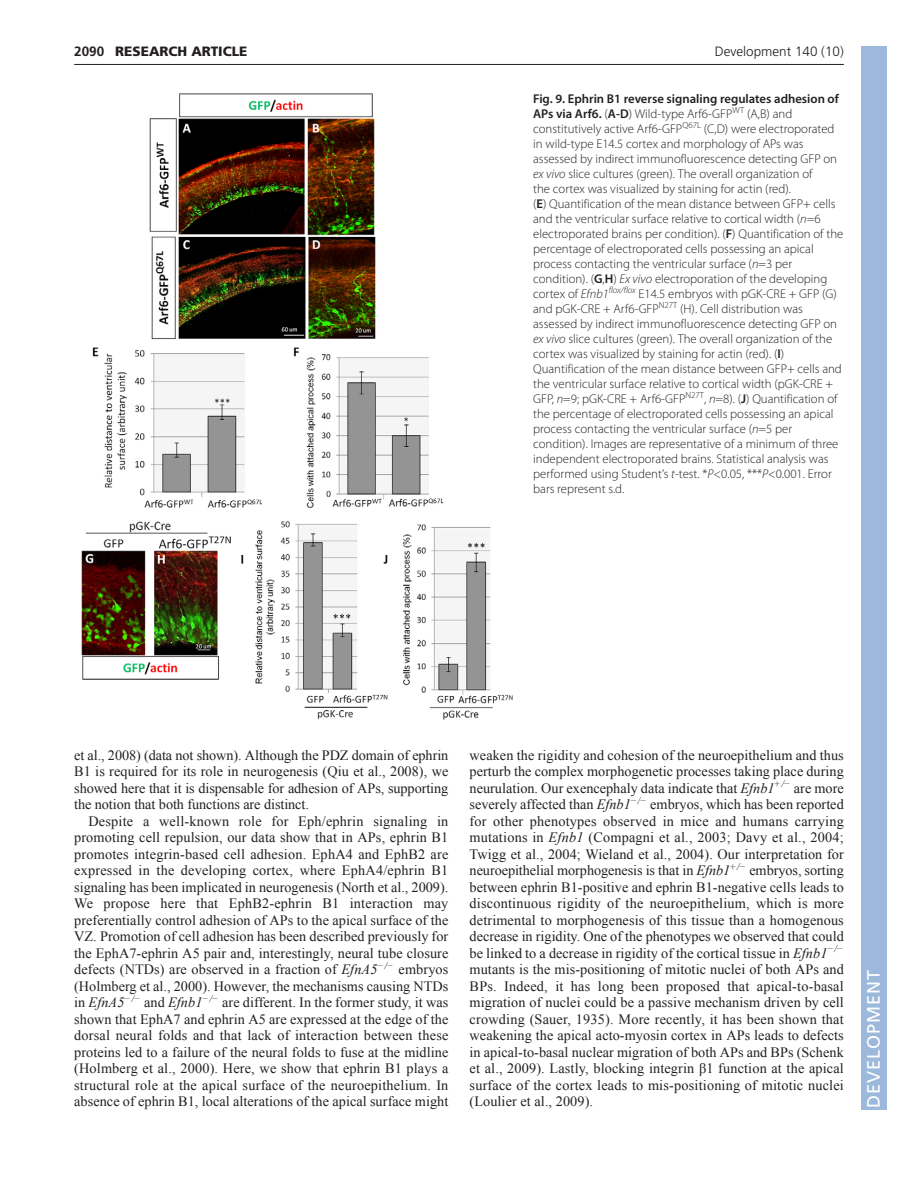
<style>
.page{position:relative;width:918px;height:1188px;background:#fff}
.page>*{position:absolute;margin:0;border:0;box-sizing:border-box;transform-origin:0 0}
.t1{font:18px "Frutiger LT Std";letter-spacing:.055em;color:#fff}
.t2{font:14.25px/16.5px "Times New Roman";letter-spacing:.005em;color:#231f20;text-align:justify}
.t3{font:300 13.5px "Frutiger";color:#231f20}
.t4{font:900 13.5px "Frutiger LT Std";color:#231f20}
.t5{font:700 13.5px "Frutiger LT Std";color:#231f20}
.t6{font:300 12.75px/15px "Myriad Pro";color:#231f20}
.s1{font-weight:600}
.s2{font-style:italic}
</style>
<div class="page">
<hr style="left:74px;top:64px;width:770px;height:1px;background:#231f20">
<img style="left:81px;top:93px;width:432px;height:627px">
<div style="left:861px;top:46px;width:25px;height:1064px;background:#9cb9db"></div>
<p class="t5" style="left:74px;top:46px;width:32px">2090</p>
<p class="t4" style="left:115px;top:46px;width:134px">RESEARCH ARTICLE</p>
<p class="t3" style="left:715px;top:46px;width:131px">Development 140 (10)</p>
<p class="t6" style="left:533px;top:92px;width:312px"><span class="s1">Fig. 9. Ephrin B1 reverse signaling regulates adhesion of APs via Arf6.</span> (<span class="s1">A-D</span>) Wild-type Arf6-GFP<sup>WT</sup> (A,B) and constitutively active Arf6-GFP<sup>Q67L</sup> (C,D) were electroporated in wild-type E14.5 cortex and morphology of APs was assessed by indirect immunofluorescence detecting GFP on <span class="s2">ex vivo</span> slice cultures (green). The overall organization of<br>the cortex was visualized by staining for actin (red).<br>(<span class="s1">E</span>) Quantification of the mean distance between GFP+ cells and the ventricular surface relative to cortical width (<span class="s2">n</span>=6 electroporated brains per condition). (<span class="s1">F</span>) Quantification of the percentage of electroporated cells possessing an apical process contacting the ventricular surface (<span class="s2">n</span>=3 per condition). (<span class="s1">G</span>,<span class="s1">H</span>) <span class="s2">Ex vivo</span> electroporation of the developing cortex of <span class="s2">Efnb1</span><sup>flox/flox</sup> E14.5 embryos with pGK-CRE + GFP (G) and pGK-CRE + Arf6-GFP<sup>N27T</sup> (H). Cell distribution was assessed by indirect immunofluorescence detecting GFP on <span class="s2">ex vivo</span> slice cultures (green). The overall organization of the cortex was visualized by staining for actin (red). (<span class="s1">I</span>)<br>Quantification of the mean distance between GFP+ cells and the ventricular surface relative to cortical width (pGK-CRE + GFP, <span class="s2">n</span>=9; pGK-CRE + Arf6-GFP<sup>N27T</sup>, <span class="s2">n</span>=8). (<span class="s1">J</span>) Quantification of the percentage of electroporated cells possessing an apical process contacting the ventricular surface (<span class="s2">n</span>=5 per condition). Images are representative of a minimum of three independent electroporated brains. Statistical analysis was performed using Student’s <span class="s2">t</span>-test. *<span class="s2">P</span>&lt;0.05, ***<span class="s2">P</span>&lt;0.001. Error bars represent s.d.</p>
<p class="t2" style="left:74px;top:747px;width:376px">et al., 2008) (data not shown). Although the PDZ domain of ephrin B1 is required for its role in neurogenesis (Qiu et al., 2008), we showed here that it is dispensable for adhesion of APs, supporting the notion that both functions are distinct.</p>
<p class="t2" style="left:74px;top:813px;width:376px;text-indent:14px">Despite a well-known role for Eph/ephrin signaling in promoting cell repulsion, our data show that in APs, ephrin B1 promotes integrin-based cell adhesion. EphA4 and EphB2 are expressed in the developing cortex, where EphA4/ephrin B1 signaling has been implicated in neurogenesis (North et al., 2009).<br>We propose here that EphB2-ephrin B1 interaction may preferentially control adhesion of APs to the apical surface of the VZ. Promotion of cell adhesion has been described previously for the EphA7-ephrin A5 pair and, interestingly, neural tube closure defects (NTDs) are observed in a fraction of <span class="s2">EfnA5</span><sup>−/−</sup> embryos (Holmberg et al., 2000). However, the mechanisms causing NTDs in <span class="s2">EfnA5</span><sup>−/−</sup> and <span class="s2">Efnb1</span><sup>−/−</sup> are different. In the former study, it was shown that EphA7 and ephrin A5 are expressed at the edge of the dorsal neural folds and that lack of interaction between these proteins led to a failure of the neural folds to fuse at the midline (Holmberg et al., 2000). Here, we show that ephrin B1 plays a structural role at the apical surface of the neuroepithelium. In absence of ephrin B1, local alterations of the apical surface might</p>
<p class="t2" style="left:470px;top:747px;width:376px">weaken the rigidity and cohesion of the neuroepithelium and thus perturb the complex morphogenetic processes taking place during neurulation. Our exencephaly data indicate that <span class="s2">Efnb1</span><sup>+/−</sup> are more severely affected than <span class="s2">Efnb1</span><sup>−/−</sup> embryos, which has been reported for other phenotypes observed in mice and humans carrying mutations in <span class="s2">Efnb1</span> (Compagni et al., 2003; Davy et al., 2004; Twigg et al., 2004; Wieland et al., 2004). Our interpretation for neuroepithelial morphogenesis is that in <span class="s2">Efnb1</span><sup>+/−</sup> embryos, sorting between ephrin B1-positive and ephrin B1-negative cells leads to discontinuous rigidity of the neuroepithelium, which is more detrimental to morphogenesis of this tissue than a homogenous decrease in rigidity. One of the phenotypes we observed that could be linked to a decrease in rigidity of the cortical tissue in <span class="s2">Efnb1</span><sup>−/− </sup>mutants is the mis-positioning of mitotic nuclei of both APs and BPs. Indeed, it has long been proposed that apical-to-basal migration of nuclei could be a passive mechanism driven by cell crowding (Sauer, 1935). More recently, it has been shown that weakening the apical acto-myosin cortex in APs leads to defects in apical-to-basal nuclear migration of both APs and BPs (Schenk et al., 2009). Lastly, blocking integrin β1 function at the apical surface of the cortex leads to mis-positioning of mitotic nuclei (Loulier et al., 2009).</p>
<p class="t1" style="left:863px;top:1108px;width:140px;rotate:-90deg">DEVELOPMENT</p>
</div>
